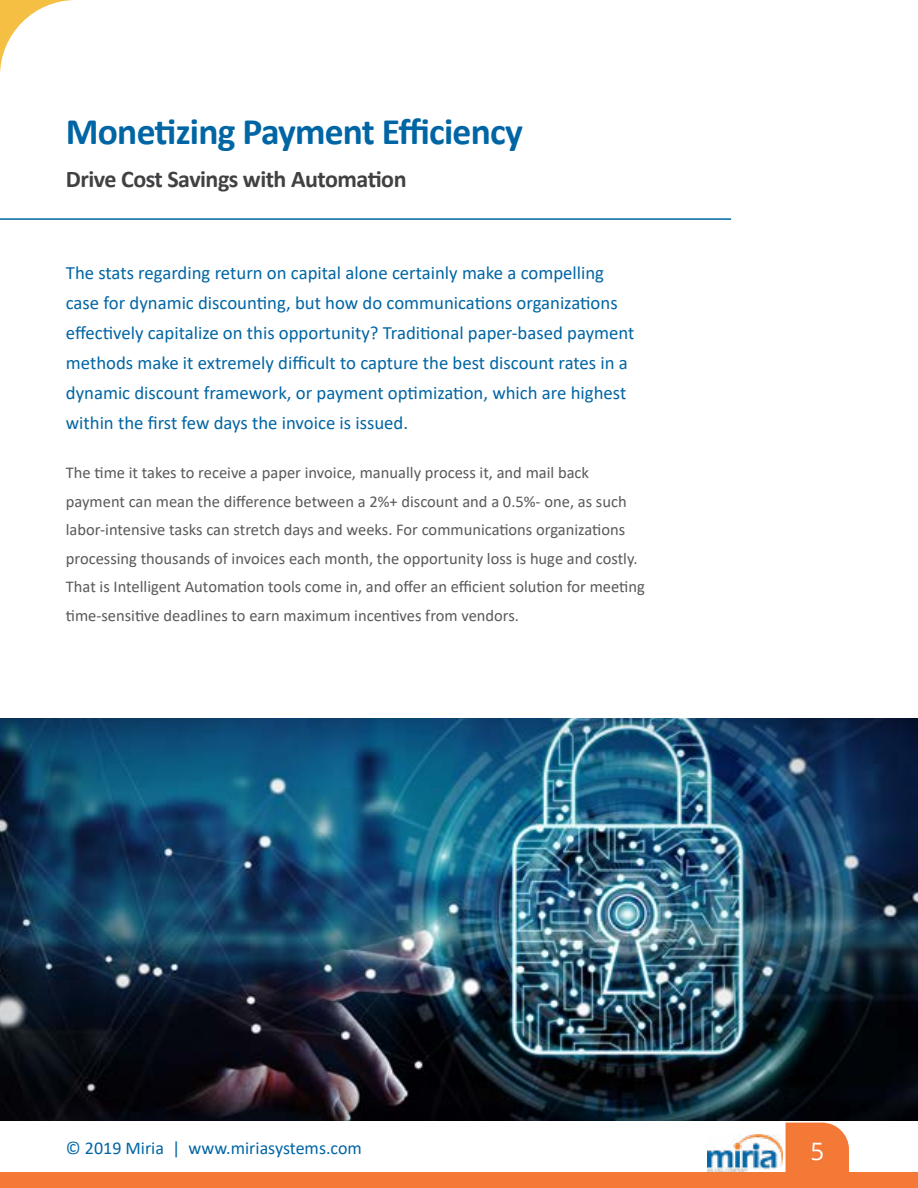
<style>
.page{position:relative;width:918px;height:1188px;background:#fff}
.page>*{position:absolute;margin:0;border:0;box-sizing:border-box;transform-origin:0 0}
.t1{font:700 37.5px "Calibri";letter-spacing:-.02em;color:#0065a4}
.t2{font:700 24px "Calibri";letter-spacing:-.02em;color:#414042}
.t3{font:24px "Open Sans";color:#fff}
.t4{font:18.75px/30px "Calibri";color:#0065a4}
.t5{font:18px "Calibri";color:#0065a4}
.t6{font:16.5px/28.5px "Calibri";color:#58595b}
</style>
<div class="page">
<div style="left:0;top:1172px;width:918px;height:16px;background:#f47836"></div>
<div style="left:786px;top:1123px;width:63px;height:49px;background:#f47836"></div>
<hr style="left:0;top:218px;width:731px;height:2px;background:#0065a4">
<svg style="left:0;top:0;width:72px;height:73px"></svg>
<img style="left:0;top:718px;width:918px;height:402px">
<img style="left:708px;top:1134px;width:75px;height:37px">
<h1 class="t1" style="left:66px;top:105px;width:458px">Monetizing Payment Efficiency</h1>
<h2 class="t2" style="left:66px;top:162px;width:342px">Drive Cost Savings with Automation</h2>
<p class="t4" style="left:66px;top:258px;width:570px">The stats regarding return on capital alone certainly make a compelling case for dynamic discounting, but how do communications organizations effectively capitalize on this opportunity? Traditional paper-based payment methods make it extremely difficult to capture the best discount rates in a dynamic discount framework, or payment optimization, which are highest within the first few days the invoice is issued.</p>
<p class="t6" style="left:66px;top:458px;width:581px">The time it takes to receive a paper invoice, manually process it, and mail back payment can mean the difference between a 2%+ discount and a 0.5%- one, as such labor-intensive tasks can stretch days and weeks. For communications organizations processing thousands of invoices each month, the opportunity loss is huge and costly.<br>That is Intelligent Automation tools come in, and offer an efficient solution for meeting time-sensitive deadlines to earn maximum incentives from vendors.</p>
<p class="t5" style="left:66px;top:1135px;width:298px">© 2019 Miria | www.miriasystems.com</p>
<h2 class="t3" style="left:810px;top:1135px;width:15px">5</h2>
</div>
